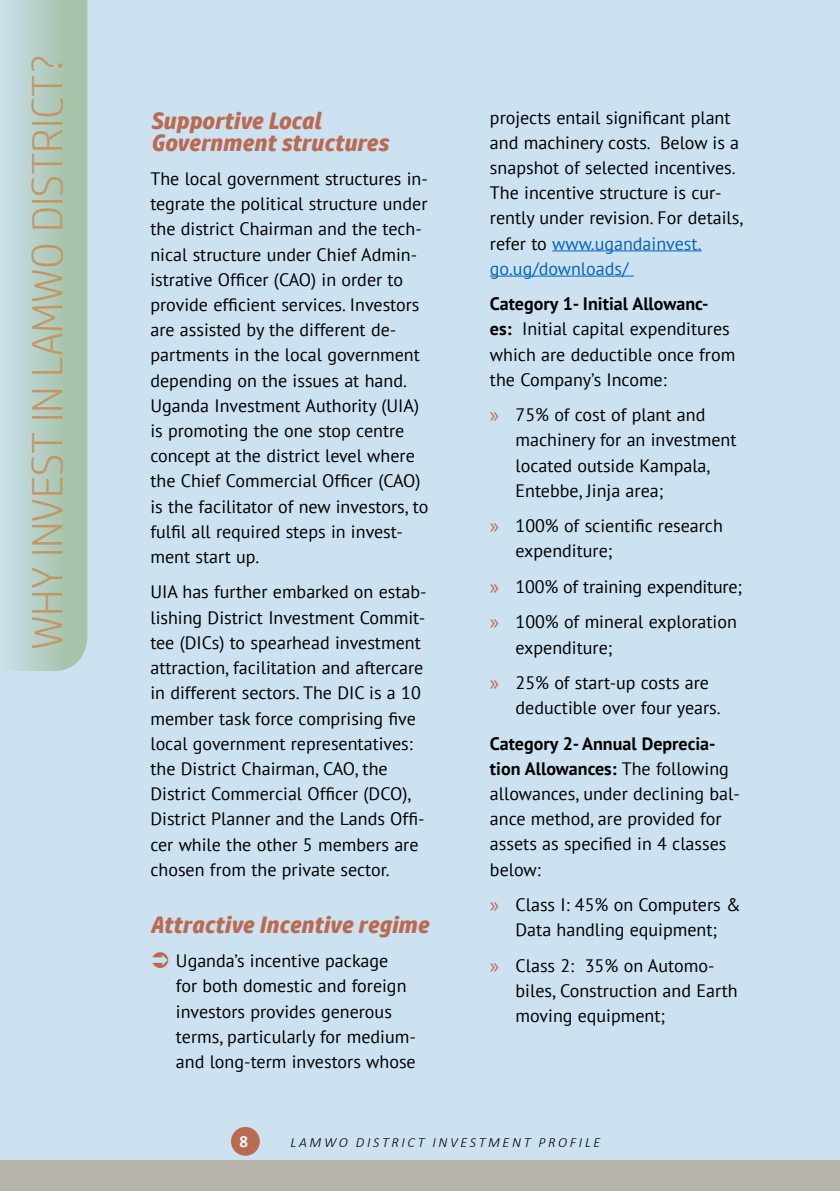
<style>
.page{position:relative;width:840px;height:1191px;background:#fff}
.page>*{position:absolute;margin:0;border:0;box-sizing:border-box;transform-origin:0 0}
.t1{font:300 44px "HP Simplified";color:#c29764}
.t2{font:italic 700 24px/22px "HP Simplified";color:#ba6a51}
.t3{font:18px/25.2px "PT Sans";color:#000}
.t4{font:700 17px "Calibri";color:#fff}
.t5{font:italic 300 14px "Calibri";letter-spacing:.19em;color:#000}
.s1{color:#0563c1}
.s2{font-weight:700}
.s3{font-family:"Myriad Pro";font-size:22px;color:#ba6a51}
</style>
<div class="page">
<div style="left:0;top:0;width:839px;height:1191px;background:#cce2f0"></div>
<hr style="left:839px;top:704px;width:1px;height:487px;background:#80a460">
<hr style="left:552px;top:250px;width:149px;height:1px;background:#0563c1">
<hr style="left:489px;top:276px;width:144px;height:1px;background:#0563c1">
<svg style="left:9px;top:0;width:78px;height:671px"></svg>
<div style="left:231px;top:1127px;width:29px;height:28px;background:#ba6a51;border-radius:50%"></div>
<div style="left:0;top:1160px;width:839px;height:31px;background:#b7b5ab"></div>
<h1 class="t1" style="left:22px;top:650px;width:596px;rotate:-90deg">WHY INVEST IN LAMWO DISTRICT?</h1>
<h2 class="t2" style="left:150px;top:109px;width:239px">Supportive Local<br>Government structures</h2>
<p class="t3" style="left:150px;top:165px;width:279px">The local government structures in&shy;tegrate the political structure under the district Chairman and the tech&shy;nical structure under Chief Admin&shy;istrative Officer (CAO) in order to provide efficient services. Investors are assisted by the different de&shy;partments in the local government depending on the issues at hand.<br>Uganda Investment Authority (UIA) is promoting the one stop centre concept at the district level where the Chief Commercial Officer (CAO) is the facilitator of new investors, to fulfil all required steps in invest&shy;ment start up.</p>
<p class="t3" style="left:150px;top:579px;width:278px">UIA has further embarked on estab&shy;lishing District Investment Commit&shy;tee (DICs) to spearhead investment attraction, facilitation and aftercare in different sectors. The DIC is a 10 member task force comprising five local government representatives: the District Chairman, CAO, the District Commercial Officer (DCO), District Planner and the Lands Offi&shy;cer while the other 5 members are chosen from the private sector.</p>
<h2 class="t2" style="left:150px;top:913px;width:280px">Attractive Incentive regime</h2>
<p class="t3" style="left:176px;top:948px;width:241px">Uganda’s incentive package<br>for both domestic and foreign investors provides generous terms, particularly for medium&shy;and long-term investors whose</p>
<p class="t3" style="left:489px;top:104px;width:255px">projects entail significant plant and machinery costs. Below is a snapshot of selected incentives.<br>The incentive structure is cur&shy;rently under revision. For details, refer to <span class="s1">www.ugandainvest. go.ug/downloads/</span></p>
<p class="t3" style="left:489px;top:291px;width:247px"><span class="s2">Category 1- Initial Allowanc-<br>es:</span> Initial capital expenditures which are deductible once from the Company’s Income:</p>
<p class="t3" style="left:515px;top:402px;width:222px;text-indent:-26px"><span class="s3">»</span> 75% of cost of plant and machinery for an investment located outside Kampala,<br>Entebbe, Jinja area;</p>
<p class="t3" style="left:515px;top:513px;width:209px;text-indent:-26px"><span class="s3">»</span> 100% of scientific research expenditure;</p>
<p class="t3" style="left:489px;top:568px;width:253px;line-height:35.4px"><span class="s3">»</span> 100% of training expenditure; <span class="s3">»</span> 100% of mineral exploration</p>
<p class="t3" style="left:489px;top:629px;width:220px;line-height:35.4px;text-indent:26px">expenditure;<br><span class="s3">»</span> 25% of start-up costs are</p>
<p class="t3" style="left:515px;top:695px;width:206px">deductible over four years.</p>
<p class="t3" style="left:489px;top:730px;width:251px"><span class="s2">Category 2- Annual Deprecia&shy;tion Allowances:</span> The following allowances, under declining bal&shy;ance method, are provided for assets as specified in 4 classes below:</p>
<p class="t3" style="left:489px;top:891px;width:252px;text-align:center"><span class="s3">»</span> Class I: 45% on Computers &amp;<br>Data handling equipment;</p>
<p class="t3" style="left:515px;top:952px;width:223px;text-indent:-26px"><span class="s3">»</span> Class 2: 35% on Automo&shy;biles, Construction and Earth moving equipment;</p>
<p class="t4" style="left:239px;top:1130px;width:10px">8</p>
<p class="t5" style="left:290px;top:1133px;width:311px">LAMWO DISTRICT INVESTMENT PROFILE</p>
</div>
